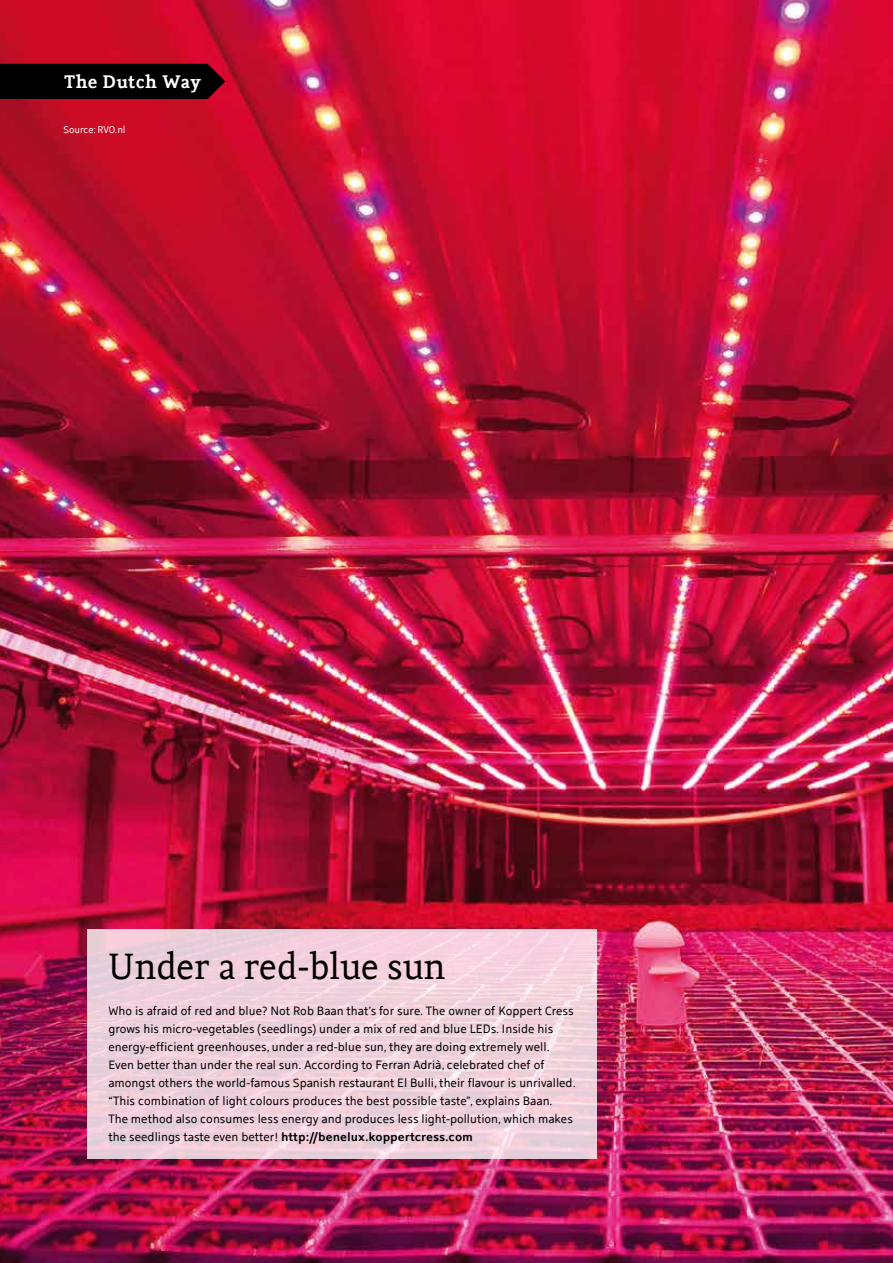
<style>
.page{position:relative;width:893px;height:1263px;background:#fff}
.page>*{position:absolute;margin:0;border:0;box-sizing:border-box;transform-origin:0 0}
.t1{font:36px "Holland Serif";letter-spacing:-.005em;color:#000}
.t2{font:700 18px "Holland Serif";color:#fff}
.t3{font:12px/18px "Holland Sans";letter-spacing:-.005em;color:#000}
.t4{font:9.75px "Holland Sans";letter-spacing:-.01em;color:#fff}
.s1{font-weight:700}
</style>
<div class="page">
<img style="left:0;top:0;width:893px;height:1263px">
<div style="left:0;top:64px;width:225px;height:35px;background:#000"></div>
<svg style="left:87px;top:929px;width:510px;height:230px;background:#efd1dc"></svg>
<h2 class="t2" style="left:64px;top:66px;width:139px">The Dutch Way</h2>
<p class="t4" style="left:64px;top:122px;width:63px">Source: RVO.nl</p>
<h1 class="t1" style="left:108px;top:938px;width:339px">Under a red-blue sun</h1>
<p class="t3" style="left:108px;top:1000px;width:469px">Who is afraid of red and blue? Not Rob Baan that’s for sure. The owner of Koppert Cress grows his micro-vegetables (seedlings) under a mix of red and blue LEDs. Inside his energy-efficient greenhouses, under a red-blue sun, they are doing extremely well.<br>Even better than under the real sun. According to Ferran Adrià, celebrated chef of amongst others the world-famous Spanish restaurant El Bulli, their flavour is unrivalled. “This combination of light colours produces the best possible taste”, explains Baan.<br>The method also consumes less energy and produces less light-pollution, which makes the seedlings taste even better! <span class="s1">http://benelux.koppertcress.com</span></p>
</div>
